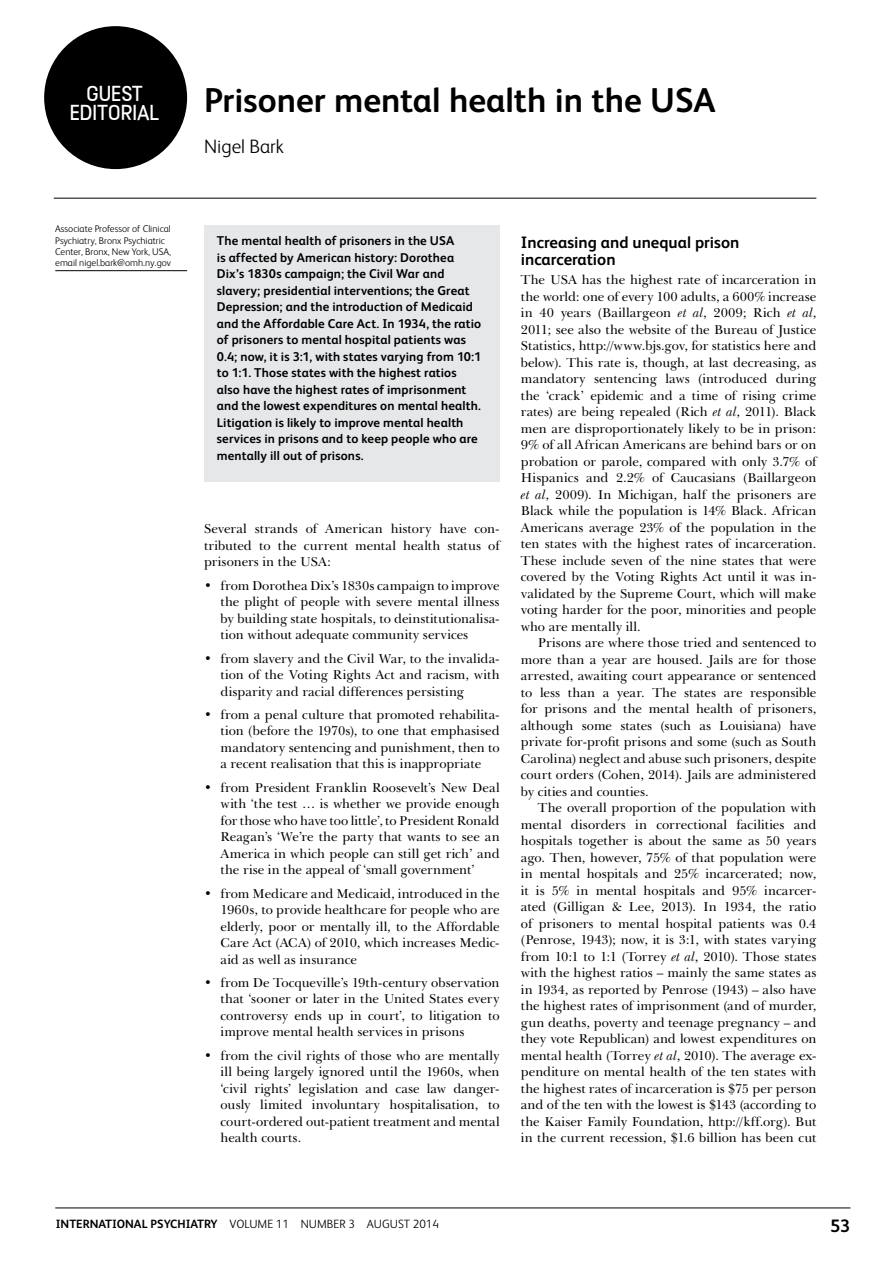
<style>
.page{position:relative;width:893px;height:1263px;background:#fff}
.page>*{position:absolute;margin:0;border:0;box-sizing:border-box;transform-origin:0 0}
.t1{font:700 34.5px "FS Albert";color:#000}
.t2{font:24.3px/19.5px "FS Dillonv 1.01";color:#fff;text-align:center}
.t3{font:300 19.5px "FS Albert";color:#000}
.t4{font:700 18px "FS Albert";color:#000}
.t5{font:700 16.5px/16.5px "FS Albert";color:#000}
.t6{font:13.2px/16.5px "Baskerville BT";color:#000;text-align:justify}
.t7{font:700 12.75px/16.5px "FS Albert";letter-spacing:.01em;color:#000}
.t8{font:300 12px "FS Albert";color:#000}
.t9{font:300 9.75px/11.2px "FS Albert";color:#000}
.s1{font-style:italic}
.s2{font-weight:700}
</style>
<div class="page">
<hr style="left:55px;top:1208px;width:795px;height:1px;background:#000">
<div style="left:204px;top:225px;width:296px;height:256px;background:#e6e7e8"></div>
<div style="left:44px;top:26px;width:143px;height:143px;background:#000;border-radius:50%"></div>
<hr style="left:54px;top:198px;width:762px;height:1px;background:#000">
<hr style="left:55px;top:270px;width:132px;height:1px;background:#000">
<h2 class="t2" style="left:70px;top:82px;width:91px">GUEST<br>EDITORIAL</h2>
<h1 class="t1" style="left:204px;top:76px;width:513px">Prisoner mental health in the USA</h1>
<h3 class="t3" style="left:204px;top:133px;width:81px">Nigel Bark</h3>
<p class="t9" style="left:55px;top:223px;width:117px">Associate Professor of Clinical<br>Psychiatry, Bronx Psychiatric<br>Center, Bronx, New York, USA, email nigel.bark@omh.ny.gov</p>
<p class="t7" style="left:217px;top:232px;width:266px">The mental health of prisoners in the USA<br>is affected by American history: Dorothea Dix’s 1830s campaign; the Civil War and slavery; presidential interventions; the Great Depression; and the introduction of Medicaid and the Affordable Care Act. In 1934, the ratio of prisoners to mental hospital patients was 0.4; now, it is 3:1, with states varying from 10:1 to 1:1. Those states with the highest ratios also have the highest rates of imprisonment and the lowest expenditures on mental health.<br>Litigation is likely to improve mental health services in prisons and to keep people who are mentally ill out of prisons.</p>
<p class="t6" style="left:204px;top:521px;width:297px">Several strands of American history have con&shy;tributed to the current mental health status of prisoners in the USA:</p>
<p class="t6" style="left:221px;top:577px;width:281px;text-indent:-16px">• from Dorothea Dix’s 1830s campaign to improve the plight of people with severe mental illness by building state hospitals, to deinstitutionalisa&shy;tion without adequate community services</p>
<p class="t6" style="left:221px;top:650px;width:281px;text-indent:-16px">• from slavery and the Civil War, to the invalida&shy;tion of the Voting Rights Act and racism, with disparity and racial differences persisting</p>
<p class="t6" style="left:221px;top:706px;width:281px;text-indent:-16px">• from a penal culture that promoted rehabilita&shy;tion (before the 1970s), to one that emphasised mandatory sentencing and punishment, then to a recent realisation that this is inappropriate</p>
<p class="t6" style="left:221px;top:779px;width:281px;text-indent:-16px">• from President Franklin Roosevelt’s New Deal with ‘the test … is whether we provide enough for those who have too little’, to President Ronald Reagan’s ‘We’re the party that wants to see an America in which people can still get rich’ and the rise in the appeal of ‘small government’</p>
<p class="t6" style="left:221px;top:885px;width:281px;text-indent:-16px">• from Medicare and Medicaid, introduced in the 1960s, to provide healthcare for people who are elderly, poor or mentally ill, to the Affordable Care Act (ACA) of 2010, which increases Medic&shy;aid as well as insurance</p>
<p class="t6" style="left:221px;top:974px;width:281px;text-indent:-16px">• from De Tocqueville’s 19th-century observation that ‘sooner or later in the United States every controversy ends up in court’, to litigation to improve mental health services in prisons</p>
<p class="t6" style="left:221px;top:1047px;width:281px;text-indent:-16px">• from the civil rights of those who are mentally ill being largely ignored until the 1960s, when ‘civil rights’ legislation and case law danger&shy;ously limited involuntary hospitalisation, to court-ordered out-patient treatment and mental health courts.</p>
<p class="t5" style="left:521px;top:234px;width:220px">Increasing and unequal prison incarceration</p>
<p class="t6" style="left:521px;top:272px;width:297px">The USA has the highest rate of incarceration in the world: one of every 100 adults, a 600% increase in 40 years (Baillargeon <span class="s1">et al</span>, 2009; Rich <span class="s1">et al</span>, 2011; see also the website of the Bureau of Justice Statistics, http://www.bjs.gov, for statistics here and below). This rate is, though, at last decreasing, as mandatory sentencing laws (introduced during the ‘crack’ epidemic and a time of rising crime rates) are being repealed (Rich <span class="s1">et al</span>, 2011). Black men are disproportionately likely to be in prison:<br>9% of all African Americans are behind bars or on probation or parole, compared with only 3.7% of Hispanics and 2.2% of Caucasians (Baillargeon <span class="s1">et al</span>, 2009). In Michigan, half the prisoners are Black while the population is 14% Black. African Americans average 23% of the population in the ten states with the highest rates of incarceration.<br>These include seven of the nine states that were covered by the Voting Rights Act until it was in&shy;validated by the Supreme Court, which will make voting harder for the poor, minorities and people who are mentally ill.</p>
<p class="t6" style="left:521px;top:635px;width:297px;text-indent:17px">Prisons are where those tried and sentenced to more than a year are housed. Jails are for those arrested, awaiting court appearance or sentenced to less than a year. The states are responsible for prisons and the mental health of prisoners, although some states (such as Louisiana) have private for-profit prisons and some (such as South Carolina) neglect and abuse such prisoners, despite court orders (Cohen, 2014). Jails are administered by cities and counties.</p>
<p class="t6" style="left:521px;top:800px;width:297px;text-indent:17px">The overall proportion of the population with mental disorders in correctional facilities and hospitals together is about the same as 50 years ago. Then, however, 75% of that population were in mental hospitals and 25% incarcerated; now, it is 5% in mental hospitals and 95% incarcer&shy;ated (Gilligan &amp; Lee, 2013). In 1934, the ratio of prisoners to mental hospital patients was 0.4 (Penrose, 1943); now, it is 3:1, with states varying from 10:1 to 1:1 (Torrey <span class="s1">et al</span>, 2010). Those states with the highest ratios – mainly the same states as in 1934, as reported by Penrose (1943) – also have the highest rates of imprisonment (and of murder, gun deaths, poverty and teenage pregnancy – and they vote Republican) and lowest expenditures on mental health (Torrey <span class="s1">et al</span>, 2010). The average ex&shy;penditure on mental health of the ten states with the highest rates of incarceration is $75 per person and of the ten with the lowest is $143 (according to the Kaiser Family Foundation, http://kff.org). But in the current recession, $1.6 billion has been cut</p>
<p class="t8" style="left:56px;top:1215px;width:385px"><span class="s2">INTERNATIONAL PSYCHIATRY</span> VOLUME 11 NUMBER 3 AUGUST 2014</p>
<h3 class="t4" style="left:830px;top:1214px;width:22px">53</h3>
</div>
